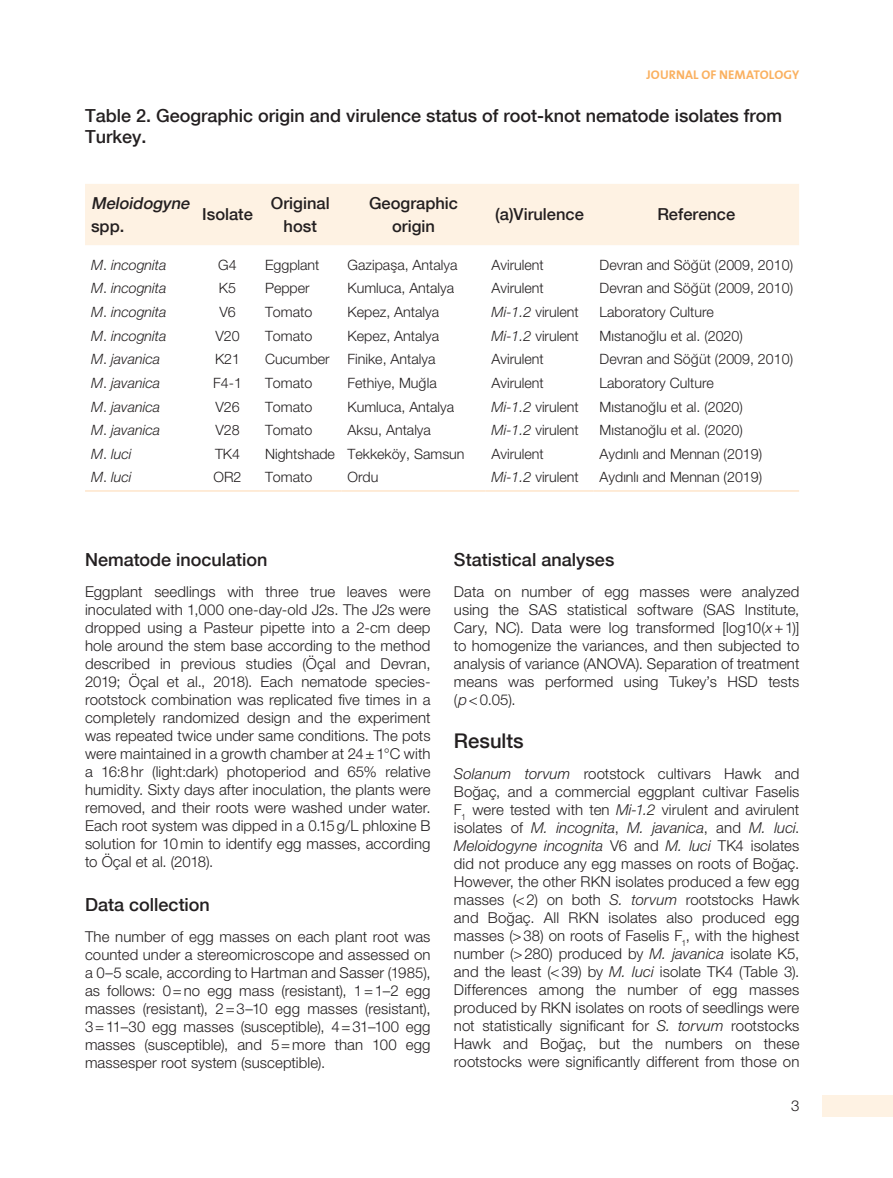
<style>
.page{position:relative;width:893px;height:1178px;background:#fff}
.page>*{position:absolute;margin:0;border:0;box-sizing:border-box;transform-origin:0 0}
.pSec1ttl{font:500 20.25px "Helvetica Neue LT Com";color:#231f20}
.pTableCaption{font:500 18px/21px "Helvetica Neue LT Com";color:#231f20}
.pSec2ttl{font:500 18px "Helvetica Neue LT Com";color:#231f20}
.pTableColumnHead{font:500 16.5px/22.5px "Helvetica Neue LT Com";color:#231f20;text-align:center}
.pTableColumnHead-2{font:italic 500 16.5px/22.5px "Helvetica Neue LT Com";color:#231f20}
.pFirstpara{font:300 15px/18px "Helvetica Neue LT Pro";letter-spacing:.005em;color:#231f20;text-align:justify}
.page-number{font:300 15px "Helvetica Neue LT Pro";color:#231f20}
.pTableBody{font:300 14.25px "Helvetica Neue LT Std";color:#231f20}
.pTableBody-2{font:italic 300 14.25px "Helvetica Neue LT Std";color:#231f20}
.t1{font:700 12.75px "The Mix Plain";letter-spacing:.01em;color:#fab05f}
.s1{font-style:normal}
.s2{font-style:italic}
.s3{font-family:"Helvetica Neue LT Std";font-style:italic}
</style>
<div class="page">
<div style="left:823px;top:1095px;width:70px;height:21px;background:#fef2e3"></div>
<div style="left:85px;top:184px;width:714px;height:61px;background:#fef2e3"></div>
<hr style="left:85px;top:490px;width:111px;height:2px;background:#fee5ca">
<hr style="left:196px;top:490px;width:63px;height:2px;background:#fee5ca">
<hr style="left:259px;top:490px;width:83px;height:2px;background:#fee5ca">
<hr style="left:342px;top:490px;width:144px;height:2px;background:#fee5ca">
<hr style="left:486px;top:490px;width:108px;height:2px;background:#fee5ca">
<hr style="left:594px;top:490px;width:205px;height:2px;background:#fee5ca">
<p class="t1" style="left:646px;top:64px;width:154px">JOURNAL OF NEMATOLOGY</p>
<p class="pTableCaption" style="left:85px;top:105px;width:698px">Table 2. Geographic origin and virulence status of root-knot nematode isolates from<br>Turkey.</p>
<p class="pTableColumnHead-2" style="left:91px;top:192px;width:103px">Meloidogyne <span class="s1">spp.</span></p>
<p class="pTableColumnHead" style="left:202px;top:203px;width:52px">Isolate</p>
<p class="pTableColumnHead" style="left:271px;top:192px;width:60px">Original host</p>
<p class="pTableColumnHead" style="left:369px;top:192px;width:90px">Geographic origin</p>
<p class="pTableColumnHead" style="left:495px;top:203px;width:90px">(a)Virulence</p>
<p class="pTableColumnHead" style="left:657px;top:203px;width:79px">Reference</p>
<p class="pTableBody-2" style="left:91px;top:257px;width:77px">M<span class="s1">.</span> incognita</p>
<p class="pTableBody" style="left:218px;top:257px;width:20px">G4</p>
<p class="pTableBody" style="left:265px;top:257px;width:56px">Eggplant</p>
<p class="pTableBody" style="left:348px;top:257px;width:111px">Gazipas¸a, Antalya</p>
<p class="pTableBody" style="left:492px;top:257px;width:54px">Avirulent</p>
<p class="pTableBody" style="left:600px;top:257px;width:195px">Devran and Sög˘ üt (2009, 2010)</p>
<p class="pTableBody-2" style="left:91px;top:280px;width:77px">M<span class="s1">.</span> incognita</p>
<p class="pTableBody" style="left:219px;top:279px;width:19px">K5</p>
<p class="pTableBody" style="left:265px;top:279px;width:46px">Pepper</p>
<p class="pTableBody" style="left:348px;top:279px;width:108px">Kumluca, Antalya</p>
<p class="pTableBody" style="left:492px;top:279px;width:54px">Avirulent</p>
<p class="pTableBody" style="left:600px;top:279px;width:195px">Devran and Sög˘ üt (2009, 2010)</p>
<p class="pTableBody-2" style="left:91px;top:303px;width:77px">M<span class="s1">.</span> incognita</p>
<p class="pTableBody" style="left:219px;top:303px;width:18px">V6</p>
<p class="pTableBody" style="left:265px;top:303px;width:49px">Tomato</p>
<p class="pTableBody" style="left:348px;top:303px;width:93px">Kepez, Antalya</p>
<p class="pTableBody" style="left:492px;top:303px;width:89px"><span class="s2">Mi-1.2</span> virulent</p>
<p class="pTableBody" style="left:600px;top:303px;width:116px">Laboratory Culture</p>
<p class="pTableBody-2" style="left:91px;top:327px;width:77px">M<span class="s1">.</span> incognita</p>
<p class="pTableBody" style="left:215px;top:327px;width:26px">V20</p>
<p class="pTableBody" style="left:265px;top:327px;width:49px">Tomato</p>
<p class="pTableBody" style="left:348px;top:327px;width:93px">Kepez, Antalya</p>
<p class="pTableBody" style="left:492px;top:327px;width:89px"><span class="s2">Mi-1.2</span> virulent</p>
<p class="pTableBody" style="left:600px;top:327px;width:145px">Mıstanog˘ lu et al. (2020)</p>
<p class="pTableBody-2" style="left:91px;top:351px;width:71px">M<span class="s1">.</span> javanica</p>
<p class="pTableBody" style="left:215px;top:350px;width:27px">K21</p>
<p class="pTableBody" style="left:265px;top:350px;width:66px">Cucumber</p>
<p class="pTableBody" style="left:348px;top:350px;width:89px">Finike, Antalya</p>
<p class="pTableBody" style="left:492px;top:350px;width:54px">Avirulent</p>
<p class="pTableBody" style="left:600px;top:350px;width:195px">Devran and Sög˘ üt (2009, 2010)</p>
<p class="pTableBody-2" style="left:91px;top:374px;width:71px">M<span class="s1">.</span> javanica</p>
<p class="pTableBody" style="left:213px;top:374px;width:30px">F4-1</p>
<p class="pTableBody" style="left:265px;top:374px;width:49px">Tomato</p>
<p class="pTableBody" style="left:348px;top:374px;width:91px">Fethiye, Mug˘ la</p>
<p class="pTableBody" style="left:492px;top:374px;width:54px">Avirulent</p>
<p class="pTableBody" style="left:600px;top:374px;width:116px">Laboratory Culture</p>
<p class="pTableBody-2" style="left:91px;top:398px;width:71px">M<span class="s1">.</span> javanica</p>
<p class="pTableBody" style="left:215px;top:398px;width:26px">V26</p>
<p class="pTableBody" style="left:265px;top:398px;width:49px">Tomato</p>
<p class="pTableBody" style="left:348px;top:398px;width:108px">Kumluca, Antalya</p>
<p class="pTableBody" style="left:492px;top:398px;width:89px"><span class="s2">Mi-1.2</span> virulent</p>
<p class="pTableBody" style="left:600px;top:398px;width:145px">Mıstanog˘ lu et al. (2020)</p>
<p class="pTableBody-2" style="left:91px;top:422px;width:71px">M<span class="s1">.</span> javanica</p>
<p class="pTableBody" style="left:215px;top:421px;width:26px">V28</p>
<p class="pTableBody" style="left:265px;top:421px;width:49px">Tomato</p>
<p class="pTableBody" style="left:348px;top:421px;width:85px">Aksu, Antalya</p>
<p class="pTableBody" style="left:492px;top:421px;width:89px"><span class="s2">Mi-1.2</span> virulent</p>
<p class="pTableBody" style="left:600px;top:421px;width:145px">Mıstanog˘ lu et al. (2020)</p>
<p class="pTableBody-2" style="left:91px;top:445px;width:42px">M<span class="s1">.</span> luci</p>
<p class="pTableBody" style="left:215px;top:445px;width:27px">TK4</p>
<p class="pTableBody" style="left:265px;top:445px;width:71px">Nightshade</p>
<p class="pTableBody" style="left:348px;top:445px;width:118px">Tekkeköy, Samsun</p>
<p class="pTableBody" style="left:492px;top:445px;width:54px">Avirulent</p>
<p class="pTableBody" style="left:600px;top:445px;width:164px">Aydınlı and Mennan (2019)</p>
<p class="pTableBody-2" style="left:91px;top:468px;width:42px">M<span class="s1">.</span> luci</p>
<p class="pTableBody" style="left:214px;top:468px;width:29px">OR2</p>
<p class="pTableBody" style="left:265px;top:468px;width:49px">Tomato</p>
<p class="pTableBody" style="left:348px;top:468px;width:32px">Ordu</p>
<p class="pTableBody" style="left:492px;top:468px;width:89px"><span class="s2">Mi-1.2</span> virulent</p>
<p class="pTableBody" style="left:600px;top:468px;width:164px">Aydınlı and Mennan (2019)</p>
<p class="pSec2ttl" style="left:85px;top:549px;width:184px">Nematode inoculation</p>
<p class="pFirstpara" style="left:85px;top:582px;width:347px">Eggplant seedlings with three true leaves were inoculated with 1,000 one-day-old J2s. The J2s were dropped using a Pasteur pipette into a 2-cm deep hole around the stem base according to the method described in previous studies (Öçal and Devran, 2019; Öçal et al., 2018). Each nematode species&shy;rootstock combination was replicated five times in a completely randomized design and the experiment was repeated twice under same conditions. The pots were maintained in a growth chamber at 24±1°C with a 16:8hr (light:dark) photoperiod and 65% relative humidity. Sixty days after inoculation, the plants were removed, and their roots were washed under water.<br>Each root system was dipped in a 0.15g/L phloxine B solution for 10min to identify egg masses, according to Öçal et al. (2018).</p>
<p class="pSec2ttl" style="left:85px;top:894px;width:126px">Data collection</p>
<p class="pFirstpara" style="left:85px;top:927px;width:347px">The number of egg masses on each plant root was counted under a stereomicroscope and assessed on a 0–5 scale, according to Hartman and Sasser (1985), as follows: 0=no egg mass (resistant), 1=1–2 egg masses (resistant), 2=3–10 egg masses (resistant), 3=11–30 egg masses (susceptible), 4=31–100 egg masses (susceptible), and 5=more than 100 egg massesper root system (susceptible).</p>
<p class="pSec2ttl" style="left:454px;top:549px;width:162px">Statistical analyses</p>
<p class="pFirstpara" style="left:454px;top:582px;width:347px">Data on number of egg masses were analyzed using the SAS statistical software (SAS Institute, Cary, NC). Data were log transformed [log10(<span class="s3">x</span>+1)] to homogenize the variances, and then subjected to analysis of variance (ANOVA). Separation of treatment means was performed using Tukey’s HSD tests (<span class="s3">p</span>&lt;0.05).</p>
<p class="pSec1ttl" style="left:454px;top:729px;width:71px">Results</p>
<p class="pFirstpara" style="left:454px;top:764px;width:347px"><span class="s3">Solanum torvum</span> rootstock cultivars Hawk and Boğaç, and a commercial eggplant cultivar Faselis F<sub>1</sub> were tested with ten <span class="s3">Mi-1.2</span> virulent and avirulent isolates of <span class="s3">M. incognita</span>, <span class="s3">M. javanica</span>, and <span class="s3">M. luci</span>.<br><span class="s3">Meloidogyne incognita</span> V6 and <span class="s3">M. luci</span> TK4 isolates did not produce any egg masses on roots of Boğaç.<br>However, the other RKN isolates produced a few egg masses (&lt;2) on both <span class="s3">S. torvum</span> rootstocks Hawk and Boğaç. All RKN isolates also produced egg masses (&gt;38) on roots of Faselis F<sub>1</sub>, with the highest number (&gt;280) produced by <span class="s3">M. javanica</span> isolate K5, and the least (&lt;39) by <span class="s3">M. luci</span> isolate TK4 (Table 3).<br>Differences among the number of egg masses produced by RKN isolates on roots of seedlings were not statistically significant for <span class="s3">S. torvum</span> rootstocks Hawk and Boğaç, but the numbers on these rootstocks were significantly different from those on</p>
<p class="page-number" style="left:791px;top:1096px;width:10px">3</p>
</div>
